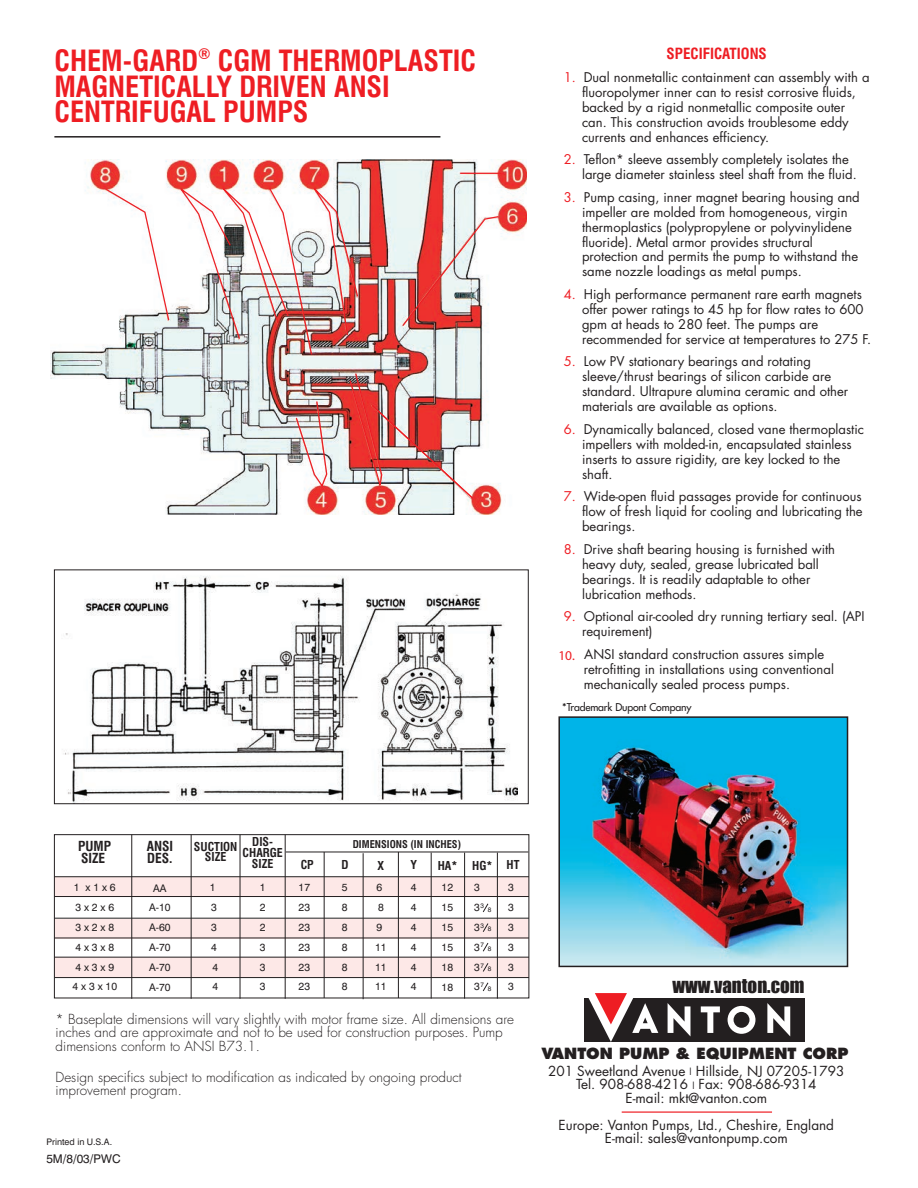
<style>
.page{position:relative;width:918px;height:1188px;background:#fff}
.page>*{position:absolute;margin:0;border:0;box-sizing:border-box;transform-origin:0 0}
.t1{font:700 condensed 28.5px/25.7px "Swiss 721 BT";color:#ee1d23}
.t2{font:19.05px "Impact";color:#231f20}
.t3{font:800 15px "Futura";color:#231f20}
.t4{font:700 condensed 15px "Swiss 721 BT";color:#ee1d23}
.t5{font:300 13.5px/13.5px "Futura";color:#231f20}
.t6{font:13.5px/13.5px "Futura";color:#231f20;text-align:center}
.t7{font:700 condensed 13.5px/12.1px "Swiss 721 BT";color:#231f20}
.t8{font:13.5px "Myriad Pro";color:#ee1d23}
.t9{font:13.05px/15px "Futura";color:#231f20}
.t10{font:700 condensed 12px/10.8px "Swiss 721 BT";color:#231f20;text-align:center}
.t11{font:12px "Swiss 721 BT";color:#231f20}
.t12{font:10.5px/19.8px "Swiss 721 BT";color:#231f20;text-align:justify}
.t13{font:10.5px "Futura";letter-spacing:-.015em;color:#231f20}
.t14{font:700 condensed 10.5px "Swiss 721 BT";color:#231f20}
.t15{font:9px "Swiss 721 BT";color:#231f20}
.t16{font:6.45px "Swiss 721 BT";color:#231f20}
.s1{color:#ee1d23}
.s2{font-size:9px}
</style>
<div class="page">
<hr style="left:54px;top:136px;width:386px;height:2px;background:#231f20">
<img style="left:561px;top:719px;width:284px;height:245px">
<div style="left:558px;top:716px;width:290px;height:251px;border:2px solid #231f20"></div>
<img style="left:63px;top:576px;width:455px;height:226px">
<div style="left:54px;top:569px;width:475px;height:235px;border:1px solid #231f20"></div>
<img style="left:51px;top:160px;width:476px;height:354px">
<div style="left:54px;top:877px;width:475px;height:20px;background:#fde8e7"></div>
<div style="left:54px;top:957px;width:475px;height:20px;background:#fde8e7"></div>
<div style="left:54px;top:919px;width:474px;height:20px;background:#fde8e7"></div>
<hr style="left:54px;top:876px;width:475px;height:1px;background:#231f20">
<hr style="left:54px;top:896px;width:475px;height:1px;background:#231f20">
<hr style="left:54px;top:918px;width:475px;height:1px;background:#231f20">
<hr style="left:54px;top:957px;width:475px;height:1px;background:#231f20">
<hr style="left:54px;top:977px;width:475px;height:1px;background:#231f20">
<hr style="left:54px;top:938px;width:475px;height:1px;background:#231f20">
<hr style="left:286px;top:852px;width:242px;height:1px;background:#231f20">
<hr style="left:131px;top:835px;width:1px;height:164px;background:#231f20">
<hr style="left:285px;top:835px;width:1px;height:164px;background:#231f20">
<hr style="left:240px;top:835px;width:1px;height:164px;background:#231f20">
<hr style="left:191px;top:835px;width:1px;height:164px;background:#231f20">
<hr style="left:324px;top:852px;width:1px;height:146px;background:#231f20">
<hr style="left:464px;top:853px;width:1px;height:146px;background:#231f20">
<hr style="left:497px;top:853px;width:1px;height:146px;background:#231f20">
<hr style="left:431px;top:853px;width:1px;height:146px;background:#231f20">
<hr style="left:398px;top:852px;width:1px;height:146px;background:#231f20">
<hr style="left:363px;top:853px;width:1px;height:146px;background:#231f20">
<svg style="left:482px;top:943px;width:7px;height:9px"></svg>
<svg style="left:482px;top:982px;width:7px;height:10px"></svg>
<svg style="left:482px;top:963px;width:7px;height:9px"></svg>
<svg style="left:482px;top:903px;width:7px;height:10px"></svg>
<svg style="left:482px;top:923px;width:7px;height:9px"></svg>
<div style="left:54px;top:834px;width:475px;height:164px;border:1px solid #231f20"></div>
<img style="left:349px;top:372px;width:125px;height:128px">
<svg style="left:295px;top:400px;width:33px;height:88px"></svg>
<img style="left:401px;top:215px;width:99px;height:112px">
<hr style="left:460px;top:173px;width:41px;height:1px;background:#ee1d23">
<img style="left:176px;top:176px;width:183px;height:180px">
<svg style="left:105px;top:188px;width:65px;height:134px"></svg>
<hr style="left:622px;top:1111px;width:150px;height:2px;background:#ee1d23">
<div style="left:584px;top:998px;width:221px;height:44px;background:#231f20"></div>
<svg style="left:767px;top:1003px;width:23px;height:33px"></svg>
<svg style="left:701px;top:1006px;width:19px;height:27px"></svg>
<svg style="left:668px;top:1003px;width:22px;height:33px"></svg>
<svg style="left:588px;top:993px;width:70px;height:49px"></svg>
<svg style="left:728px;top:1006px;width:27px;height:28px"></svg>
<h1 class="t1" style="left:54px;top:50px;width:423px">CHEM-GARD<sup>®</sup> CGM THERMOPLASTIC<br>MAGNETICALLY DRIVEN ANSI<br>CENTRIFUGAL PUMPS</h1>
<p class="t4" style="left:667px;top:47px;width:102px">SPECIFICATIONS</p>
<p class="t9" style="left:582px;top:70px;width:289px;text-indent:-18px"><span class="s1">1.</span> Dual nonmetallic containment can assembly with a fluoropolymer inner can to resist corrosive fluids, backed by a rigid nonmetallic composite outer can. This construction avoids troublesome eddy currents and enhances efficiency.</p>
<p class="t9" style="left:582px;top:153px;width:276px;text-indent:-18px"><span class="s1">2.</span> Teflon* sleeve assembly completely isolates the large diameter stainless steel shaft from the fluid.</p>
<p class="t9" style="left:582px;top:190px;width:279px;text-indent:-18px"><span class="s1">3.</span> Pump casing, inner magnet bearing housing and impeller are molded from homogeneous, virgin thermoplastics (polypropylene or polyvinylidene fluoride). Metal armor provides structural protection and permits the pump to withstand the same nozzle loadings as metal pumps.</p>
<p class="t9" style="left:582px;top:288px;width:291px;text-indent:-18px"><span class="s1">4.</span> High performance permanent rare earth magnets offer power ratings to 45 hp for flow rates to 600 gpm at heads to 280 feet. The pumps are recommended for service at temperatures to 275 F.</p>
<p class="t9" style="left:582px;top:355px;width:268px;text-indent:-18px"><span class="s1">5.</span> Low PV stationary bearings and rotating sleeve/thrust bearings of silicon carbide are standard. Ultrapure alumina ceramic and other materials are available as options.</p>
<p class="t9" style="left:582px;top:423px;width:284px;text-indent:-18px"><span class="s1">6.</span> Dynamically balanced, closed vane thermoplastic impellers with molded-in, encapsulated stainless inserts to assure rigidity, are key locked to the shaft.</p>
<p class="t9" style="left:582px;top:490px;width:282px;text-align:justify;text-indent:-18px"><span class="s1">7.</span> Wide-open fluid passages provide for continuous flow of fresh liquid for cooling and lubricating the bearings.</p>
<p class="t9" style="left:582px;top:543px;width:255px;text-indent:-18px"><span class="s1">8.</span> Drive shaft bearing housing is furnished with heavy duty, sealed, grease lubricated ball bearings. It is readily adaptable to other lubrication methods.</p>
<p class="t9" style="left:582px;top:610px;width:284px;text-indent:-18px"><span class="s1">9.</span> Optional air-cooled dry running tertiary seal. (API requirement)</p>
<p class="t9" style="left:584px;top:648px;width:252px">ANSI standard construction assures simple retrofitting in installations using conventional mechanically sealed process pumps.</p>
<p class="t8" style="left:558px;top:648px;width:18px">10.</p>
<p class="t13" style="left:562px;top:701px;width:131px">*Trademark Dupont Company</p>
<p class="t7" style="left:78px;top:841px;width:34px">PUMP<br>SIZE</p>
<p class="t7" style="left:147px;top:841px;width:28px">ANSI<br>DES.</p>
<p class="t10" style="left:194px;top:842px;width:45px">SUCTION<br>SIZE</p>
<p class="t10" style="left:243px;top:837px;width:42px">DIS-<br>CHARGE<br>SIZE</p>
<p class="t14" style="left:353px;top:839px;width:110px">DIMENSIONS (IN INCHES)</p>
<p class="t10" style="left:301px;top:860px;width:15px">CP</p>
<p class="t10" style="left:341px;top:860px;width:9px">D</p>
<p class="t10" style="left:378px;top:861px;width:8px">X</p>
<p class="t10" style="left:410px;top:860px;width:8px">Y</p>
<p class="t10" style="left:438px;top:861px;width:83px">HA* HG* HT</p>
<p class="t12" style="left:149px;top:878px;width:23px;text-align:center">AA<br>A-10<br>A-60<br>A-70<br>A-70<br>A-70</p>
<p class="t12" style="left:73px;top:878px;width:46px;text-align:left">1 x 1 x 6<br>3 x 2 x 6<br>3 x 2 x 8<br>4 x 3 x 8<br>4 x 3 x 9<br>4 x 3 x 10</p>
<p class="t12" style="left:210px;top:878px;width:10px;text-align:left">1<br>3<br>3<br>4<br>4<br>4</p>
<p class="t12" style="left:299px;top:878px;width:13px">17<br>23<br>23<br>23<br>23<br>23</p>
<p class="t12" style="left:342px;top:878px;width:7px">5<br>8<br>8<br>8<br>8<br>8</p>
<p class="t12" style="left:474px;top:878px;width:7px">3<br>3<br>3<br>3<br>3<br>3</p>
<p class="t12" style="left:508px;top:878px;width:7px">3<br>3<br>3<br>3<br>3<br>3</p>
<p class="t12" style="left:375px;top:878px;width:13px;text-align:left">6<br>8<br>9<br>11<br>11<br>11</p>
<p class="t12" style="left:260px;top:878px;width:7px">1<br>2<br>2<br>3<br>3<br>3</p>
<p class="t12" style="left:411px;top:878px;width:7px">4<br>4<br>4<br>4<br>4<br>4</p>
<p class="t12" style="left:442px;top:878px;width:13px">12<br>15<br>15<br>15<br>18<br>18</p>
<p class="t16" style="left:481px;top:902px;width:5px">3</p>
<p class="t16" style="left:488px;top:906px;width:5px">8</p>
<p class="t16" style="left:481px;top:922px;width:5px">3</p>
<p class="t16" style="left:488px;top:925px;width:5px">8</p>
<p class="t16" style="left:481px;top:941px;width:5px">7</p>
<p class="t16" style="left:488px;top:945px;width:5px">8</p>
<p class="t16" style="left:481px;top:962px;width:5px">7</p>
<p class="t16" style="left:488px;top:965px;width:5px">8</p>
<p class="t16" style="left:481px;top:981px;width:5px">7</p>
<p class="t16" style="left:488px;top:985px;width:5px">8</p>
<p class="t5" style="left:56px;top:1013px;width:460px">* Baseplate dimensions will vary slightly with motor frame size. All dimensions are inches and are approximate and not to be used for construction purposes. Pump dimensions conform to ANSI B73.1.</p>
<p class="t5" style="left:56px;top:1071px;width:408px">Design specifics subject to modification as indicated by ongoing product improvement program.</p>
<p class="t15" style="left:46px;top:1137px;width:67px">Printed in U.S.A.</p>
<p class="t11" style="left:46px;top:1152px;width:76px">5M/8/03/PWC</p>
<h2 class="t2" style="left:672px;top:974px;width:134px">WWW.VANTON.COM</h2>
<p class="t3" style="left:542px;top:1047px;width:308px">VANTON PUMP &amp; EQUIPMENT CORP</p>
<p class="t6" style="left:548px;top:1065px;width:298px">201 Sweetland Avenue <span class="s2">l</span> Hillside, NJ 07205-1793<br>Tel. 908-688-4216 <span class="s2">l</span> Fax: 908-686-9314<br>E-mail: mkt@vanton.com</p>
<p class="t6" style="left:559px;top:1119px;width:277px">Europe: Vanton Pumps, Ltd., Cheshire, England<br>E-mail: sales@vantonpump.com</p>
</div>
